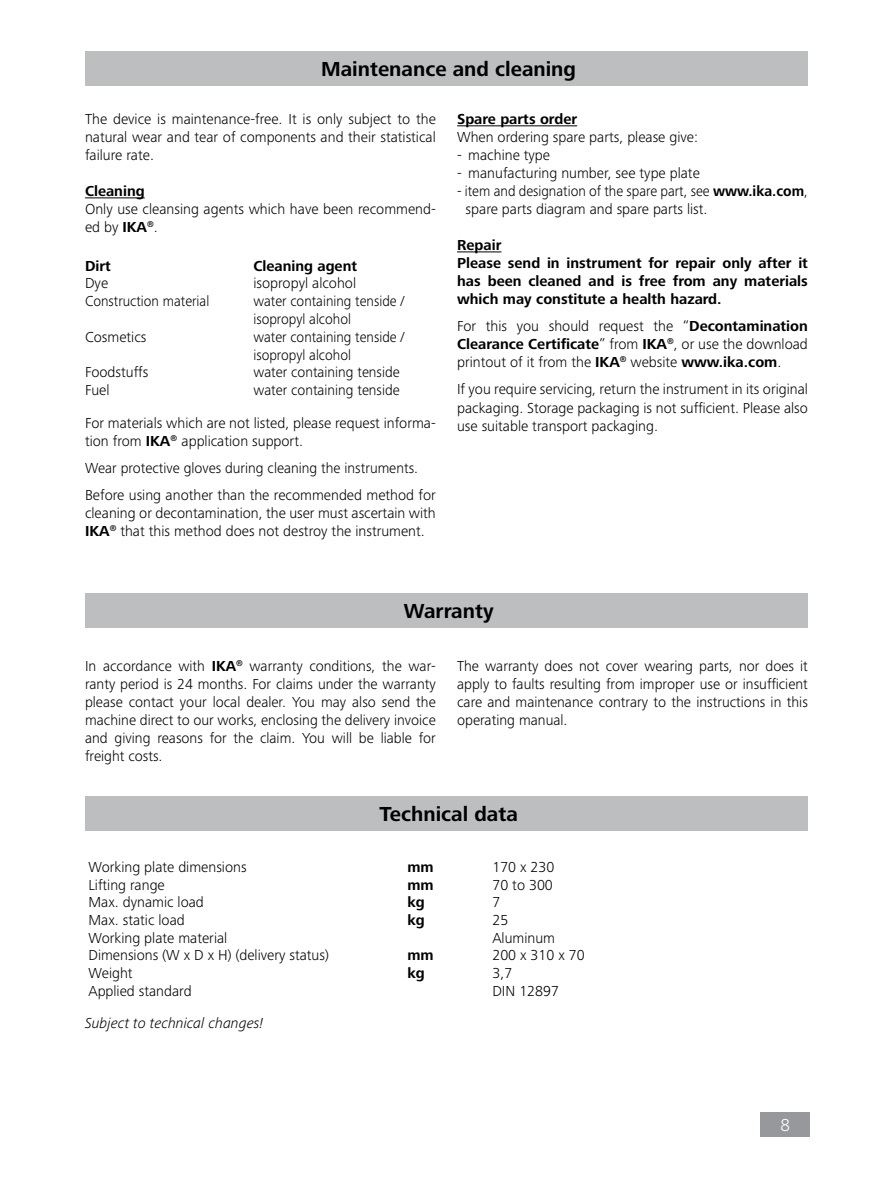
<style>
.page{position:relative;width:893px;height:1187px;background:#fff}
.page>*{position:absolute;margin:0;border:0;box-sizing:border-box;transform-origin:0 0}
.t1{font:700 21px "Frutiger Next IKA";color:#000}
.t2{font:300 18px "Frutiger Next IKA";color:#fff}
.t3{font:300 15px/18px "Frutiger Next IKA";color:#000;text-align:justify}
.t4{font:300 15px/18px "Frutiger Next IKA";color:#000;scale:.95 1}
.t5{font:700 15px/18px "Frutiger Next IKA";color:#000}
.t6{font:italic 300 15px "Frutiger Next IKA";color:#000}
.s1{font-weight:700}
</style>
<div class="page">
<div style="left:760px;top:1112px;width:50px;height:25px;background:#96989b"></div>
<div style="left:85px;top:593px;width:723px;height:34px;background:#bcbec0"></div>
<div style="left:85px;top:796px;width:723px;height:34px;background:#bcbec0"></div>
<div style="left:85px;top:51px;width:723px;height:34px;background:#bcbec0"></div>
<hr style="left:85px;top:197px;width:60px;height:1px;background:#000">
<hr style="left:457px;top:125px;width:120px;height:1px;background:#000">
<hr style="left:457px;top:251px;width:44px;height:1px;background:#000">
<h1 class="t1" style="left:321px;top:57px;width:256px">Maintenance and cleaning</h1>
<p class="t3" style="left:85px;top:110px;width:352px">The device is maintenance-free. It is only subject to the natural wear and tear of components and their statistical failure rate.</p>
<p class="t5" style="left:85px;top:183px;width:61px">Cleaning</p>
<p class="t3" style="left:85px;top:200px;width:352px">Only use cleansing agents which have been recommend&shy;ed by <span class="s1">IKA</span><sup>®</sup>.</p>
<p class="t5" style="left:85px;top:257px;width:27px">Dirt</p>
<p class="t5" style="left:253px;top:257px;width:105px">Cleaning agent</p>
<p class="t3" style="left:85px;top:274px;width:25px">Dye</p>
<p class="t3" style="left:253px;top:274px;width:104px">isopropyl alcohol</p>
<p class="t4" style="left:85px;top:292px;width:132px">Construction material</p>
<p class="t4" style="left:253px;top:292px;width:161px">water containing tenside / isopropyl alcohol</p>
<p class="t3" style="left:85px;top:327px;width:63px">Cosmetics</p>
<p class="t4" style="left:253px;top:327px;width:161px">water containing tenside / isopropyl alcohol</p>
<p class="t3" style="left:85px;top:363px;width:65px">Foodstuffs</p>
<p class="t3" style="left:253px;top:363px;width:148px">water containing tenside</p>
<p class="t3" style="left:85px;top:381px;width:26px">Fuel</p>
<p class="t3" style="left:253px;top:381px;width:148px">water containing tenside</p>
<p class="t3" style="left:85px;top:414px;width:352px">For materials which are not listed, please request informa&shy;tion from <span class="s1">IKA</span><sup>®</sup> application support.</p>
<p class="t3" style="left:85px;top:454px;width:352px;line-height:27px">Wear protective gloves during cleaning the instruments.<br>Before using another than the recommended method for</p>
<p class="t3" style="left:85px;top:504px;width:352px">cleaning or decontamination, the user must ascertain with<br><span class="s1">IKA</span><sup>®</sup> that this method does not destroy the instrument.</p>
<p class="t5" style="left:457px;top:111px;width:121px">Spare parts order</p>
<p class="t3" style="left:457px;top:128px;width:242px">When ordering spare parts, please give:</p>
<p class="t3" style="left:457px;top:146px;width:94px">- machine type</p>
<p class="t3" style="left:457px;top:164px;width:244px">- manufacturing number, see type plate</p>
<p class="t4" style="left:466px;top:182px;width:362px;text-indent:-9px">- item and designation of the spare part, see <span class="s1">www.ika.com</span>, spare parts diagram and spare parts list.</p>
<p class="t5" style="left:457px;top:237px;width:352px">Repair<br>Please send in instrument for repair only after it has been cleaned and is free from any materials which may constitute a health hazard.</p>
<p class="t3" style="left:457px;top:317px;width:352px">For this you should request the “<span class="s1">Decontamination Clearance Certificate</span>” from <span class="s1">IKA</span><sup>®</sup>, or use the download printout of it from the <span class="s1">IKA</span><sup>®</sup> website <span class="s1">www.ika.com</span>.</p>
<p class="t3" style="left:457px;top:380px;width:352px">If you require servicing, return the instrument in its original packaging. Storage packaging is not sufficient. Please also use suitable transport packaging.</p>
<h1 class="t1" style="left:404px;top:599px;width:91px">Warranty</h1>
<p class="t3" style="left:85px;top:656px;width:352px">In accordance with <span class="s1">IKA</span><sup>®</sup> warranty conditions, the war&shy;ranty period is 24 months. For claims under the warranty please contact your local dealer. You may also send the machine direct to our works, enclosing the delivery invoice and giving reasons for the claim. You will be liable for freight costs.</p>
<p class="t3" style="left:457px;top:656px;width:352px">The warranty does not cover wearing parts, nor does it apply to faults resulting from improper use or insufficient care and maintenance contrary to the instructions in this operating manual.</p>
<h1 class="t1" style="left:379px;top:801px;width:140px">Technical data</h1>
<p class="t3" style="left:88px;top:858px;width:160px">Working plate dimensions</p>
<p class="t5" style="left:407px;top:858px;width:28px">mm</p>
<p class="t3" style="left:492px;top:858px;width:64px">170 x 230</p>
<p class="t3" style="left:88px;top:875px;width:78px">Lifting range</p>
<p class="t5" style="left:407px;top:876px;width:28px">mm</p>
<p class="t3" style="left:492px;top:875px;width:62px">70 to 300</p>
<p class="t3" style="left:88px;top:893px;width:117px">Max. dynamic load</p>
<p class="t5" style="left:407px;top:893px;width:19px">kg</p>
<p class="t3" style="left:492px;top:893px;width:9px">7</p>
<p class="t3" style="left:88px;top:911px;width:98px">Max. static load</p>
<p class="t5" style="left:407px;top:911px;width:19px">kg</p>
<p class="t3" style="left:492px;top:911px;width:17px">25</p>
<p class="t3" style="left:88px;top:928px;width:140px">Working plate material</p>
<p class="t3" style="left:492px;top:928px;width:64px">Aluminum</p>
<p class="t3" style="left:88px;top:946px;width:242px">Dimensions (W x D x H) (delivery status)</p>
<p class="t5" style="left:407px;top:946px;width:28px">mm</p>
<p class="t3" style="left:492px;top:946px;width:94px">200 x 310 x 70</p>
<p class="t3" style="left:88px;top:963px;width:46px">Weight</p>
<p class="t5" style="left:407px;top:964px;width:19px">kg</p>
<p class="t3" style="left:492px;top:963px;width:21px">3,7</p>
<p class="t3" style="left:88px;top:981px;width:105px">Applied standard</p>
<p class="t3" style="left:492px;top:981px;width:68px">DIN 12897</p>
<p class="t6" style="left:85px;top:1014px;width:180px">Subject to technical changes!</p>
<p class="t2" style="left:780px;top:1114px;width:11px">8</p>
</div>
